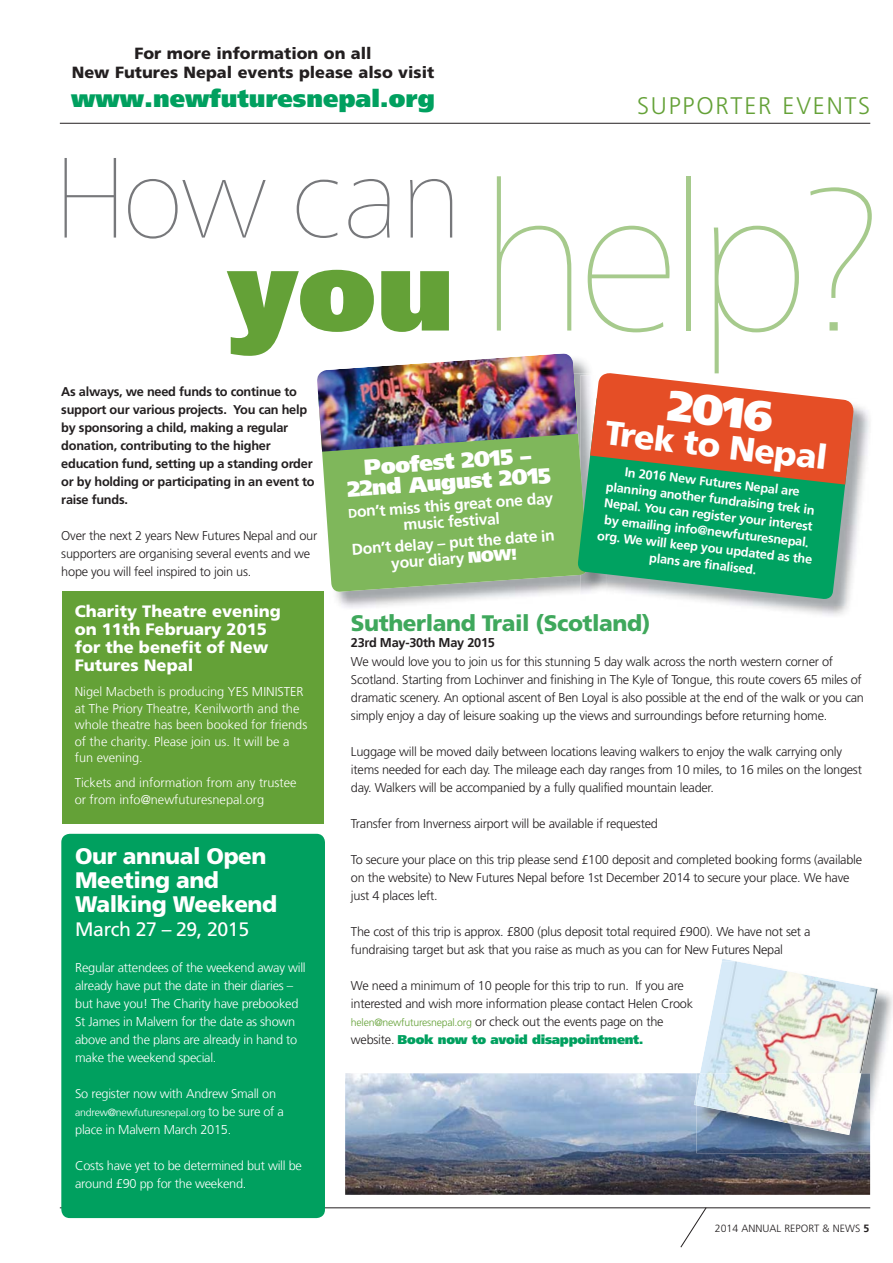
<style>
.page{position:relative;width:893px;height:1263px;background:#fff}
.page>*{position:absolute;margin:0;border:0;box-sizing:border-box;transform-origin:0 0}
.t1{font:200 204px "Frutiger Neue LT Com";color:#a6ca8c}
.t2{font:200 114px "Frutiger Neue LT Com";letter-spacing:-.025em;color:#77787b}
.t3{font:900 42.75px "Frutiger LT Std";color:#fff}
.t4{font:900 33.75px "Frutiger LT Std";color:#fff}
.t5{font:900 24.3px "Frutiger LT Std";color:#00a05f}
.t6{font:300 24px "Frutiger LT Std";letter-spacing:.075em;color:#64a137}
.t7{font:900 22.5px/24px "Frutiger";letter-spacing:-.02em;color:#fff}
.t8{font:900 22.5px "Frutiger LT Std";letter-spacing:-.02em;color:#3fa85c}
.t9{font:900 21.75px/20.7px "Frutiger LT Std";color:#fff;text-align:center}
.t10{font:19.5px "Frutiger";letter-spacing:-.02em;color:#fff}
.t11{font:900 16.5px/18px "Frutiger";color:#fff}
.t12{font:900 16.2px/19.5px "Frutiger LT Std";color:#231f20;text-align:center}
.t13{font:700 15.75px/16.5px "Frutiger LT Std";color:#fff;text-align:center}
.t14{font:300 12.75px/18px "Frutiger LT Std";letter-spacing:-.02em;color:#231f20}
.t15{font:300 12.75px/18px "Frutiger LT";letter-spacing:-.02em;color:#fff}
.t16{font:700 12.75px/18px "Frutiger LT Std";letter-spacing:-.02em;color:#231f20}
.t17{font:300 12.75px/16.5px "Frutiger LT";color:#fff}
.t18{font:700 12.75px/16.5px "Frutiger LT Std";color:#fff;text-align:center}
.t19{font:700 12.75px "Frutiger LT";letter-spacing:-.02em;color:#231f20}
.t20{font:300 10.5px "Frutiger LT";letter-spacing:-.02em;color:#fff}
.t21{font:300 10.5px "Frutiger LT Std";color:#231f20}
.s1{font-family:"Frutiger LT Std";font-weight:900;font-size:114px;color:#64a137}
.s2{font-size:12.75px}
.s3{font-weight:900}
.s4{font-size:10.5px;color:#64a137}
.s5{font-weight:900;color:#00a05f}
.s6{font-family:"Frutiger LT";font-weight:700}
</style>
<div class="page">
<hr style="left:60px;top:1207px;width:810px;height:1px;background:#231f20">
<svg style="left:679px;top:1207px;width:28px;height:41px"></svg>
<hr style="left:60px;top:123px;width:810px;height:1px;background:#231f20">
<div style="left:61px;top:834px;width:264px;height:384px;background:#00a05f;border-radius:9px"></div>
<img style="left:336px;top:373px;width:253px;height:235px">
<svg style="left:322px;top:372px;width:266px;height:220px;fill:#7fb75b"></svg>
<img style="left:317px;top:353px;width:261px;height:99px">
<img style="left:700px;top:405px;width:170px;height:211px">
<img style="left:580px;top:375px;width:10px;height:233px">
<svg style="left:577px;top:392px;width:275px;height:208px;fill:#00a261"></svg>
<svg style="left:590px;top:372px;width:264px;height:113px"></svg>
<img style="left:345px;top:1073px;width:525px;height:122px">
<img style="left:870px;top:989px;width:22px;height:164px">
<img style="left:696px;top:1073px;width:174px;height:80px">
<img style="left:693px;top:1091px;width:3px;height:14px">
<svg style="left:722px;top:959px;width:10px;height:2px"></svg>
<img style="left:700px;top:961px;width:177px;height:112px">
<img style="left:696px;top:1073px;width:165px;height:62px">
<div style="left:62px;top:591px;width:262px;height:233px;background:#64a137"></div>
<p class="t12" style="left:72px;top:44px;width:364px">For more information on all<br>New Futures Nepal events please also visit</p>
<h3 class="t5" style="left:71px;top:87px;width:365px">www.newfuturesnepal.org</h3>
<h3 class="t6" style="left:637px;top:94px;width:235px">SUPPORTER EVENTS</h3>
<h2 class="t2" style="left:54px;top:151px;width:410px">How can</h2>
<h1 class="t1" style="left:228px;top:176px;width:657px"><span class="s1">you</span> help?</h1>
<p class="t16" style="left:61px;top:383px;width:255px">As always, we need funds to continue to support our various projects. You can help by sponsoring a child, making a regular donation, contributing to the higher education fund, setting up a standing order or by holding or participating in an event to raise funds.</p>
<p class="t14" style="left:61px;top:527px;width:257px">Over the next 2 years New Futures Nepal and our supporters are organising several events and we hope you will feel inspired to join us.</p>
<h3 class="t3" style="left:670px;top:384px;width:107px;rotate:7deg">2016</h3>
<h3 class="t4" style="left:607px;top:416px;width:225px;rotate:7deg">Trek to Nepal</h3>
<h3 class="t9" style="left:345px;top:459px;width:206px;rotate:-4deg">Poofest 2015 –<br>22nd August 2015</h3>
<p class="t18" style="left:605px;top:463px;width:218px;rotate:6deg">In 2016 New Futures Nepal are planning another fundraising trek in<br>Nepal. You can register your interest by emailing info@newfuturesnepal. org. We will keep you updated as the plans are finalised.</p>
<p class="t13" style="left:347px;top:505px;width:207px;rotate:-4deg"><span class="s2">D</span>on’t miss this great one day music festival</p>
<p class="t13" style="left:351px;top:542px;width:205px;rotate:-4deg">Don’t delay – put the date in your diary <span class="s3">NOW!</span></p>
<p class="t11" style="left:75px;top:604px;width:208px">Charity Theatre evening on 11th February 2015 for the benefit of New<br>Futures Nepal</p>
<p class="t17" style="left:75px;top:684px;width:234px">Nigel Macbeth is producing YES MINISTER at The Priory Theatre, Kenilworth and the whole theatre has been booked for friends of the charity. Please join us. It will be a fun evening.</p>
<p class="t17" style="left:75px;top:775px;width:223px">Tickets and information from any trustee or from info@newfuturesnepal.org</p>
<h3 class="t7" style="left:75px;top:846px;width:203px">Our annual Open<br>Meeting and<br>Walking Weekend</h3>
<h3 class="t10" style="left:75px;top:922px;width:175px">March 27 – 29, 2015</h3>
<p class="t15" style="left:75px;top:959px;width:232px">Regular attendees of the weekend away will already have put the date in their diaries – but have you! The Charity have prebooked St James in Malvern for the date as shown above and the plans are already in hand to make the weekend special.</p>
<p class="t15" style="left:75px;top:1085px;width:202px">So register now with Andrew Small on</p>
<p class="t20" style="left:75px;top:1107px;width:210px">andrew@newfuturesnepal.org <span class="s2">to be sure of a</span></p>
<p class="t15" style="left:75px;top:1121px;width:158px">place in Malvern March 2015.</p>
<p class="t15" style="left:75px;top:1157px;width:228px">Costs have yet to be determined but will be around £90 pp for the weekend.</p>
<h3 class="t8" style="left:351px;top:612px;width:278px">Sutherland Trail (Sco an</h3>
<p class="t19" style="left:351px;top:635px;width:145px">23rd May-30th May 2015</p>
<p class="t14" style="left:351px;top:653px;width:514px">We would love you to join us for this stunning 5 day walk across the north western corner of Scotland. Starting from Lochinver and finishing in The Kyle of Tongue, this route covers 65 miles of dramatic scenery. An optional ascent of Ben Loyal is also possible at the end of the walk or you can simply enjoy a day of leisure soaking up the views and surroundings before returning home.</p>
<p class="t14" style="left:351px;top:743px;width:512px">Luggage will be moved daily between locations leaving walkers to enjoy the walk carrying only items needed for each day. The mileage each day ranges from 10 miles, to 16 miles on the longest day. Walkers will be accompanied by a fully qualified mountain leader.</p>
<p class="t14" style="left:351px;top:815px;width:308px">Transfer from Inverness airport will be available if requested</p>
<p class="t14" style="left:351px;top:851px;width:512px">To secure your place on this trip please send £100 deposit and completed booking forms (available on the website) to New Futures Nepal before 1st December 2014 to secure your place. We have just 4 places left.</p>
<p class="t14" style="left:351px;top:923px;width:461px">The cost of this trip is approx. £800 (plus deposit total required £900). We have not set a fundraising target but ask that you raise as much as you can for New Futures Nepal</p>
<p class="t14" style="left:351px;top:977px;width:343px">We need a minimum of 10 people for this trip to run. If you are interested and wish more information please contact Helen Crook <span class="s4">helen@newfuturesnepal.org</span> or check out the events page on the website. <span class="s5">Book now to avoid disappointment.</span></p>
<h3 class="t8" style="left:582px;top:612px;width:69px">tl d)</h3>
<p class="t21" style="left:715px;top:1223px;width:156px">2014 ANNUAL REPORT &amp; NEWS <span class="s6">5</span></p>
</div>
